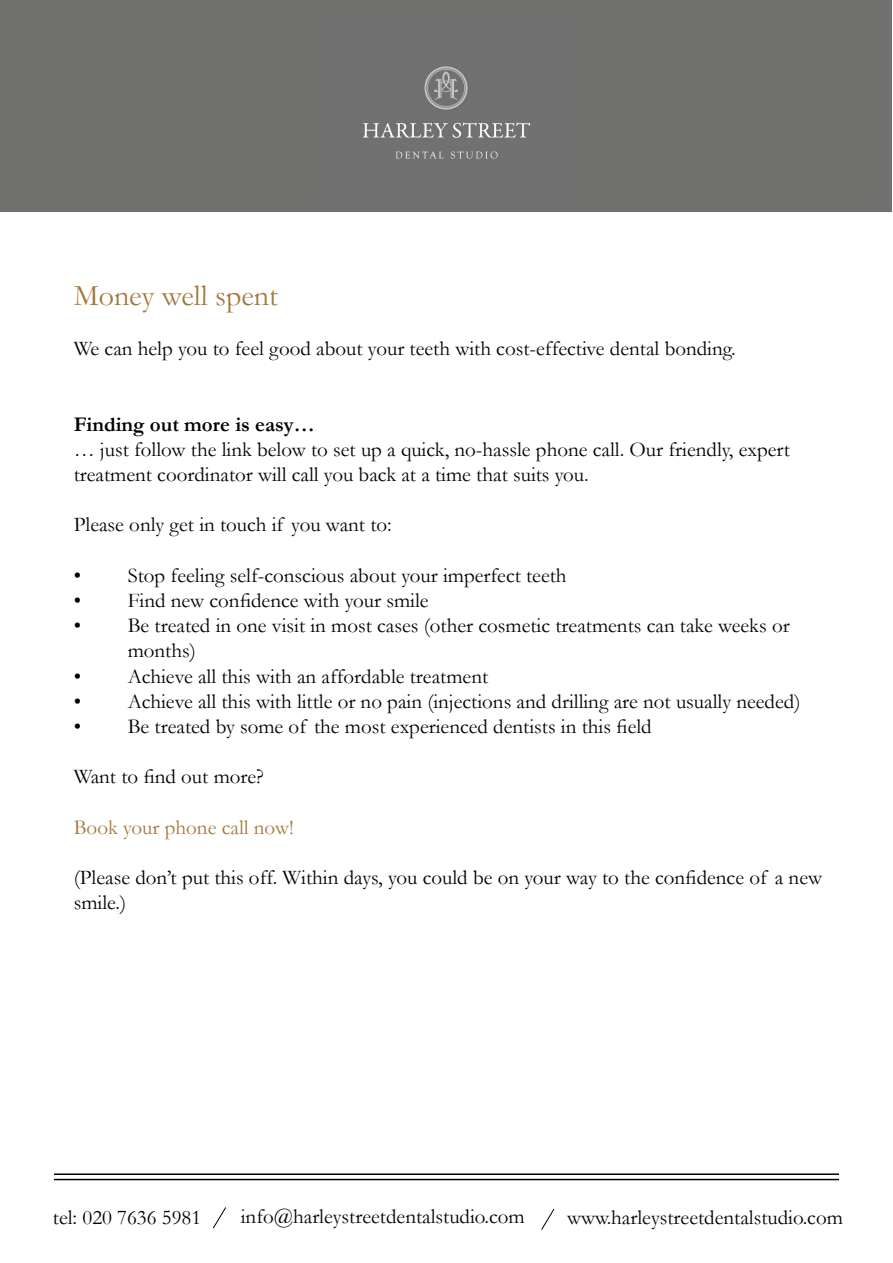
<style>
.page{position:relative;width:893px;height:1263px;background:#fff}
.page>*{position:absolute;margin:0;border:0;box-sizing:border-box;transform-origin:0 0}
.t1{font:30px "Garamond";color:#a2783b}
.t2{font:21px/25.2px "Garamond";color:#000}
.t3{font:700 21px "Garamond";color:#000}
.t4{font:21px "Garamond";color:#a2783b}
</style>
<div class="page">
<hr style="left:54px;top:1173px;width:785px;height:2px;background:#000">
<hr style="left:54px;top:1179px;width:785px;height:1px;background:#000">
<div style="left:1px;top:0;width:891px;height:212px;background:#717170"></div>
<img style="left:363px;top:66px;width:168px;height:93px">
<svg style="left:213px;top:1207px;width:13px;height:22px"></svg>
<svg style="left:541px;top:1208px;width:14px;height:22px"></svg>
<h1 class="t1" style="left:74px;top:284px;width:206px">Money well spent</h1>
<p class="t2" style="left:74px;top:338px;width:664px">We can help you to feel good about your teeth with cost-effective dental bonding.</p>
<p class="t3" style="left:74px;top:411px;width:243px">Finding out more is easy…</p>
<p class="t2" style="left:74px;top:439px;width:718px">… just follow the link below to set up a quick, no-hassle phone call. Our friendly, expert treatment coordinator will call you back at a time that suits you.</p>
<p class="t2" style="left:74px;top:514px;width:320px">Please only get in touch if you want to:</p>
<p class="t2" style="left:74px;top:565px;width:494px">• Stop feeling self-conscious about your imperfect teeth</p>
<p class="t2" style="left:74px;top:587px;width:356px">• Find new confidence with your smile</p>
<p class="t2" style="left:128px;top:615px;width:663px;text-indent:-54px">• Be treated in one visit in most cases (other cosmetic treatments can take weeks or months)</p>
<p class="t2" style="left:74px;top:665px;width:416px">• Achieve all this with an affordable treatment</p>
<p class="t2" style="left:74px;top:688px;width:728px">• Achieve all this with little or no pain (injections and drilling are not usually needed)</p>
<p class="t2" style="left:74px;top:713px;width:579px">• Be treated by some of the most experienced dentists in this field</p>
<p class="t2" style="left:74px;top:764px;width:192px">Want to find out more?</p>
<p class="t4" style="left:74px;top:819px;width:221px">Book your phone call now!</p>
<p class="t2" style="left:74px;top:865px;width:750px">(Please don’t put this off. Within days, you could be on your way to the confidence of a new smile.)</p>
<p class="t2" style="left:53px;top:1206px;width:150px">tel: 020 7636 5981</p>
<p class="t2" style="left:241px;top:1206px;width:285px">info@harleystreetdentalstudio.com</p>
<p class="t2" style="left:567px;top:1206px;width:277px">www.harleystreetdentalstudio.com</p>
</div>
